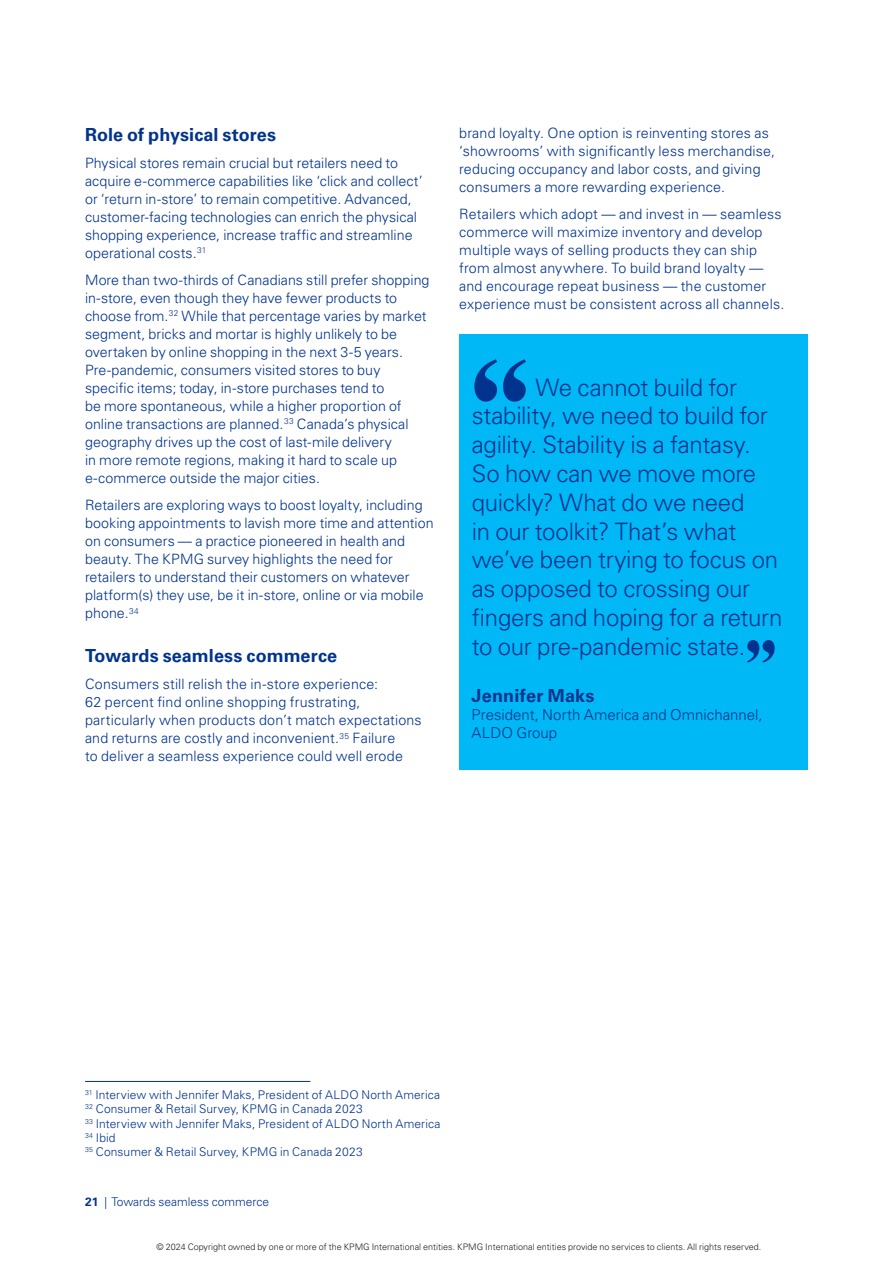
<style>
.page{position:relative;width:893px;height:1263px;background:#fff}
.page>*{position:absolute;margin:0;border:0;box-sizing:border-box;transform-origin:0 0}
.t1{font:300 24px/28.8px "Univers LT Std";letter-spacing:-.01em;color:#00338d}
.t2{font:700 18px "Univers LT Std";letter-spacing:.01em;color:#00338d}
.t3{font:300 15px/18px "Univers LT Std";color:#00338d}
.t4{font:300 14.25px/18px "Univers LT Std";letter-spacing:.005em;color:#00338d}
.t5{font:300 12px/14.4px "Univers LT Std";letter-spacing:.01em;color:#00338d}
.t6{font:300 9px "Univers LT Std";color:#231f20}
.s1{font-weight:700}
</style>
<div class="page">
<hr style="left:85px;top:1081px;width:225px;height:1px;background:#00338d">
<div style="left:459px;top:334px;width:349px;height:436px;background:#00b8f5"></div>
<svg style="left:474px;top:359px;width:52px;height:43px"></svg>
<svg style="left:747px;top:640px;width:28px;height:23px"></svg>
<p class="t2" style="left:85px;top:124px;width:193px">Role of physical stores</p>
<p class="t4" style="left:85px;top:154px;width:339px">Physical stores remain crucial but retailers need to acquire e-commerce capabilities like ‘click and collect’ or ‘return in-store’ to remain competitive. Advanced, customer-facing technologies can enrich the physical shopping experience, increase traffic and streamline operational costs.<sup>31</sup></p>
<p class="t4" style="left:85px;top:271px;width:346px">More than two-thirds of Canadians still prefer shopping in-store, even though they have fewer products to choose from.<sup>32</sup> While that percentage varies by market segment, bricks and mortar is highly unlikely to be overtaken by online shopping in the next 3-5 years.<br>Pre-pandemic, consumers visited stores to buy specific items; today, in-store purchases tend to<br>be more spontaneous, while a higher proportion of online transactions are planned.<sup>33</sup> Canada’s physical geography drives up the cost of last-mile delivery<br>in more remote regions, making it hard to scale up e-commerce outside the major cities.</p>
<p class="t4" style="left:85px;top:496px;width:350px">Retailers are exploring ways to boost loyalty, including booking appointments to lavish more time and attention on consumers — a practice pioneered in health and beauty. The KPMG survey highlights the need for retailers to understand their customers on whatever platform(s) they use, be it in-store, online or via mobile phone.<sup>34</sup></p>
<p class="t2" style="left:85px;top:645px;width:254px">Towards seamless commerce</p>
<p class="t4" style="left:85px;top:675px;width:338px">Consumers still relish the in-store experience:<br>62 percent find online shopping frustrating, particularly when products don’t match expectations and returns are costly and inconvenient.<sup>35</sup> Failure<br>to deliver a seamless experience could well erode</p>
<p class="t4" style="left:459px;top:124px;width:317px">brand loyalty. One option is reinventing stores as ‘showrooms’ with significantly less merchandise, reducing occupancy and labor costs, and giving consumers a more rewarding experience.</p>
<p class="t4" style="left:459px;top:205px;width:327px">Retailers which adopt — and invest in — seamless commerce will maximize inventory and develop multiple ways of selling products they can ship from almost anywhere. To build brand loyalty — and encourage repeat business — the customer experience must be consistent across all channels.</p>
<p class="t1" style="left:472px;top:373px;width:312px;text-indent:64px">We cannot build for stability, we need to build for agility. Stability is a fantasy.<br>So how can we move more quickly? What do we need<br>in our toolkit? That’s what we’ve been trying to focus on as opposed to crossing our fingers and hoping for a return to our pre-pandemic state.</p>
<p class="t2" style="left:472px;top:686px;width:124px">Jennifer Maks</p>
<p class="t3" style="left:472px;top:706px;width:292px">President, North America and Omnichannel,<br>ALDO Group</p>
<p class="t5" style="left:85px;top:1087px;width:357px"><sup>31</sup> Interview with Jennifer Maks, President of ALDO North America <sup>32</sup> Consumer &amp; Retail Survey, KPMG in Canada 2023<br><sup>33</sup> Interview with Jennifer Maks, President of ALDO North America <sup>34</sup> Ibid<br><sup>35</sup> Consumer &amp; Retail Survey, KPMG in Canada 2023</p>
<p class="t5" style="left:85px;top:1194px;width:186px"><span class="s1">21</span> | Towards seamless commerce</p>
<p class="t6" style="left:156px;top:1241px;width:606px">© 2024 Copyright owned by one or more of the KPMG International entities. KPMG International entities provide no services to clients. All rights reserved.</p>
</div>
